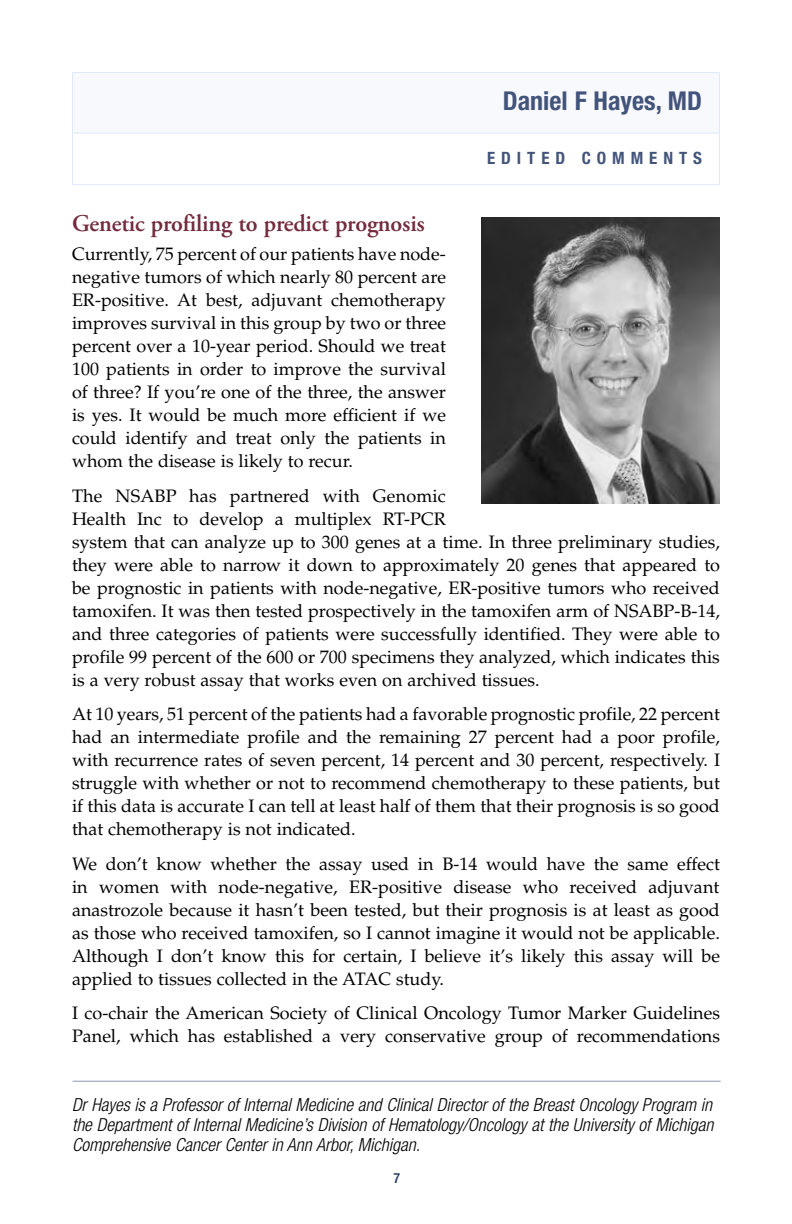
<style>
.page{position:relative;width:792px;height:1224px;background:#fff}
.page>*{position:absolute;margin:0;border:0;box-sizing:border-box;transform-origin:0 0}
.t1{font:700 condensed 26px "Helvetica Neue";color:#43547b}
.t2{font:600 24px "Adobe Garamond Pro";letter-spacing:-.005em;color:#732b3d}
.t3{font:18px/23px "Palatino LT Std";color:#000;text-align:justify}
.t4{font:italic 300 condensed 18px/20px "Helvetica Neue";color:#000;text-align:justify}
.t5{font:700 condensed 17px "Helvetica Neue";letter-spacing:.35em;color:#43547b}
.t6{font:500 condensed 14px "Helvetica Neue";color:#20345a}
</style>
<div class="page">
<div style="left:72px;top:72px;width:648px;height:61px;background:#f8f9fc"></div>
<div style="left:72px;top:72px;width:648px;height:113px;border:1px solid #dfeaf8"></div>
<hr style="left:72px;top:133px;width:648px;height:1px;background:#dfeaf8">
<img style="left:482px;top:218px;width:238px;height:286px">
<hr style="left:73px;top:1081px;width:648px;height:1px;background:#8d95b3">
<h1 class="t1" style="left:503px;top:85px;width:201px">Daniel F Hayes, MD</h1>
<p class="t5" style="left:487px;top:148px;width:216px">EDITED COMMENTS</p>
<h2 class="t2" style="left:72px;top:210px;width:354px">Genetic profiling to predict prognosis</h2>
<p class="t3" style="left:72px;top:243px;width:376px">Currently, 75 percent of our patients have node&shy;negative tumors of which nearly 80 percent are ER-positive. At best, adjuvant chemotherapy improves survival in this group by two or three percent over a 10-year period. Should we treat 100 patients in order to improve the survival of three? If you’re one of the three, the answer is yes. It would be much more efficient if we could identify and treat only the patients in whom the disease is likely to recur.</p>
<p class="t3" style="left:72px;top:484px;width:650px;text-align:left">The NSABP has partnered with Genomic<br>Health Inc to develop a multiplex RT-PCR<br>system that can analyze up to 300 genes at a time. In three preliminary studies, they were able to narrow it down to approximately 20 genes that appeared to be prognostic in patients with node-negative, ER-positive tumors who received tamoxifen. It was then tested prospectively in the tamoxifen arm of NSABP-B-14, and three categories of patients were successfully identified. They were able to profile 99 percent of the 600 or 700 specimens they analyzed, which indicates this is a very robust assay that works even on archived tissues.</p>
<p class="t3" style="left:72px;top:703px;width:650px">At 10 years, 51 percent of the patients had a favorable prognostic profile, 22 percent had an intermediate profile and the remaining 27 percent had a poor profile, with recurrence rates of seven percent, 14 percent and 30 percent, respectively. I struggle with whether or not to recommend chemotherapy to these patients, but if this data is accurate I can tell at least half of them that their prognosis is so good that chemotherapy is not indicated.</p>
<p class="t3" style="left:72px;top:852px;width:650px">We don’t know whether the assay used in B-14 would have the same effect in women with node-negative, ER-positive disease who received adjuvant anastrozole because it hasn’t been tested, but their prognosis is at least as good as those who received tamoxifen, so I cannot imagine it would not be applicable.<br>Although I don’t know this for certain, I believe it’s likely this assay will be applied to tissues collected in the ATAC study.</p>
<p class="t3" style="left:72px;top:1002px;width:650px">I co-chair the American Society of Clinical Oncology Tumor Marker Guidelines<br>Panel, which has established a very conservative group of recommendations</p>
<p class="t4" style="left:72px;top:1095px;width:643px">Dr Hayes is a Professor of Internal Medicine and Clinical Director of the Breast Oncology Program in the Department of Internal Medicine’s Division of Hematology/Oncology at the University of Michigan Comprehensive Cancer Center in Ann Arbor, Michigan.</p>
<p class="t6" style="left:393px;top:1170px;width:8px">7</p>
</div>
